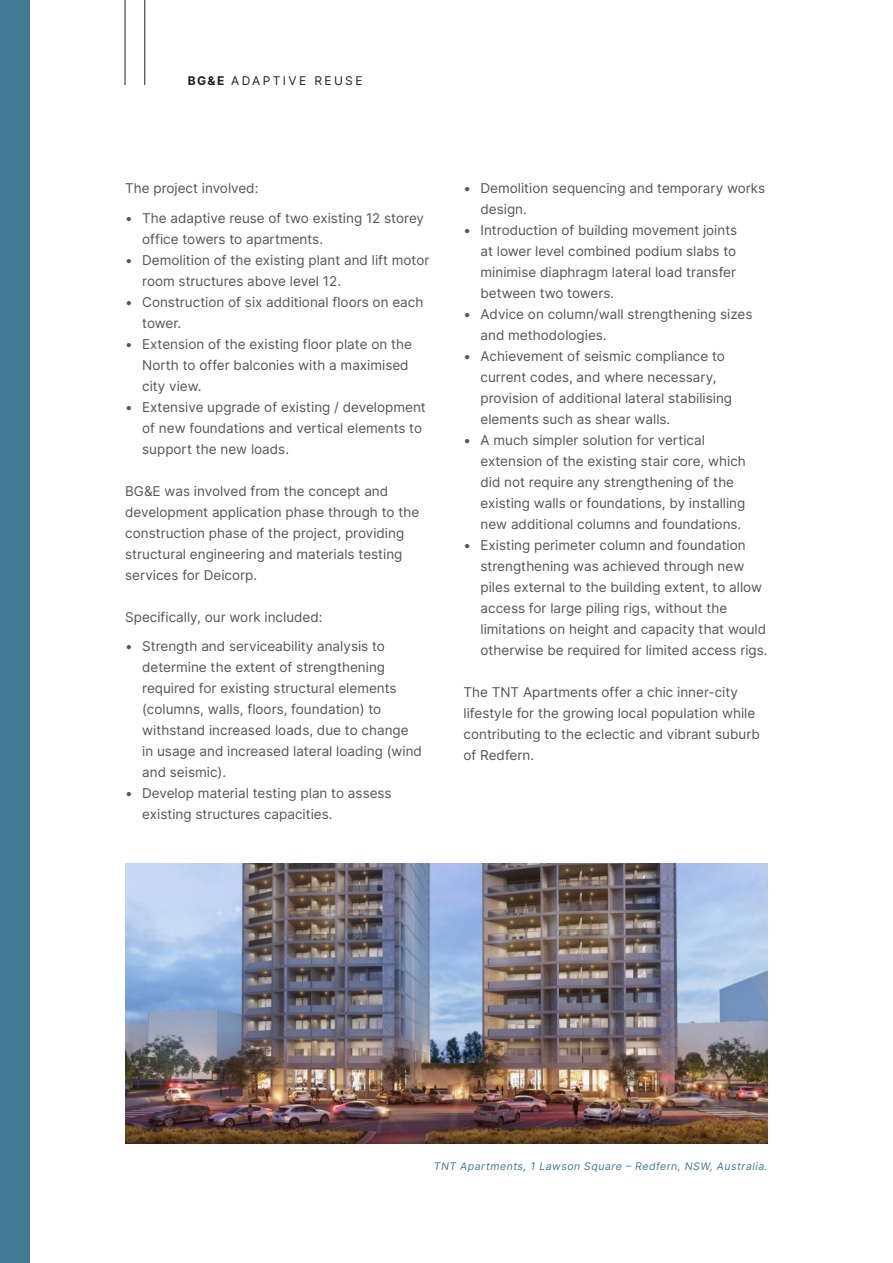
<style>
.page{position:relative;width:893px;height:1263px;background:#fff}
.page>*{position:absolute;margin:0;border:0;box-sizing:border-box;transform-origin:0 0}
.Body_Text_BG_E{font:13.5px/21px "Inter";color:#52555a}
.t1{font:12px "Inter";letter-spacing:.2em;color:#231f20}
.t2{font:10.5px "Inter";letter-spacing:.05em;color:#3f7a96}
.s1{font-weight:700}
</style>
<div class="page">
<img style="left:125px;top:863px;width:643px;height:281px">
<hr style="left:125px;top:0;width:1px;height:85px;background:#231f20">
<div style="left:0;top:0;width:30px;height:1263px;background:#427a94"></div>
<hr style="left:144px;top:0;width:1px;height:85px;background:#231f20">
<p class="t1" style="left:188px;top:72px;width:176px"><span class="s1">BG&amp;E</span> ADAPTIVE REUSE</p>
<p class="Body_Text_BG_E" style="left:125px;top:177px;width:135px">The project involved:</p>
<p class="Body_Text_BG_E" style="left:142px;top:207px;width:283px;text-indent:-17px">• The adaptive reuse of two existing 12 storey office towers to apartments.</p>
<p class="Body_Text_BG_E" style="left:142px;top:249px;width:289px;text-indent:-17px">• Demolition of the existing plant and lift motor room structures above level 12.</p>
<p class="Body_Text_BG_E" style="left:142px;top:291px;width:283px;text-indent:-17px">• Construction of six additional floors on each tower.</p>
<p class="Body_Text_BG_E" style="left:142px;top:333px;width:271px;text-indent:-17px">• Extension of the existing floor plate on the<br>North to offer balconies with a maximised city view.</p>
<p class="Body_Text_BG_E" style="left:142px;top:396px;width:285px;text-indent:-17px">• Extensive upgrade of existing / development of new foundations and vertical elements to support the new loads.</p>
<p class="Body_Text_BG_E" style="left:125px;top:480px;width:296px">BG&amp;E was involved from the concept and development application phase through to the construction phase of the project, providing structural engineering and materials testing services for Deicorp.</p>
<p class="Body_Text_BG_E" style="left:125px;top:606px;width:199px">Specifically, our work included:</p>
<p class="Body_Text_BG_E" style="left:142px;top:635px;width:281px;text-indent:-17px">• Strength and serviceability analysis to determine the extent of strengthening required for existing structural elements (columns, walls, floors, foundation) to withstand increased loads, due to change in usage and increased lateral loading (wind and seismic).</p>
<p class="Body_Text_BG_E" style="left:142px;top:782px;width:251px;text-indent:-17px">• Develop material testing plan to assess existing structures capacities.</p>
<p class="Body_Text_BG_E" style="left:480px;top:177px;width:286px;text-indent:-17px">• Demolition sequencing and temporary works design.</p>
<p class="Body_Text_BG_E" style="left:480px;top:219px;width:258px;text-align:justify;text-indent:-17px">• Introduction of building movement joints at lower level combined podium slabs to minimise diaphragm lateral load transfer between two towers.</p>
<p class="Body_Text_BG_E" style="left:480px;top:303px;width:273px;text-indent:-17px">• Advice on column/wall strengthening sizes and methodologies.</p>
<p class="Body_Text_BG_E" style="left:480px;top:345px;width:253px;text-indent:-17px">• Achievement of seismic compliance to current codes, and where necessary, provision of additional lateral stabilising elements such as shear walls.</p>
<p class="Body_Text_BG_E" style="left:480px;top:429px;width:267px;text-indent:-17px">• A much simpler solution for vertical extension of the existing stair core, which did not require any strengthening of the existing walls or foundations, by installing new additional columns and foundations.</p>
<p class="Body_Text_BG_E" style="left:480px;top:534px;width:289px;text-indent:-17px">• Existing perimeter column and foundation strengthening was achieved through new piles external to the building extent, to allow access for large piling rigs, without the limitations on height and capacity that would otherwise be required for limited access rigs.</p>
<p class="Body_Text_BG_E" style="left:463px;top:681px;width:298px">The TNT Apartments offer a chic inner-city lifestyle for the growing local population while contributing to the eclectic and vibrant suburb of Redfern.</p>
<p class="t2" style="left:434px;top:1158px;width:336px">TNT Apartments, 1 Lawson Square – Redfern, NSW, Australia.</p>
</div>
